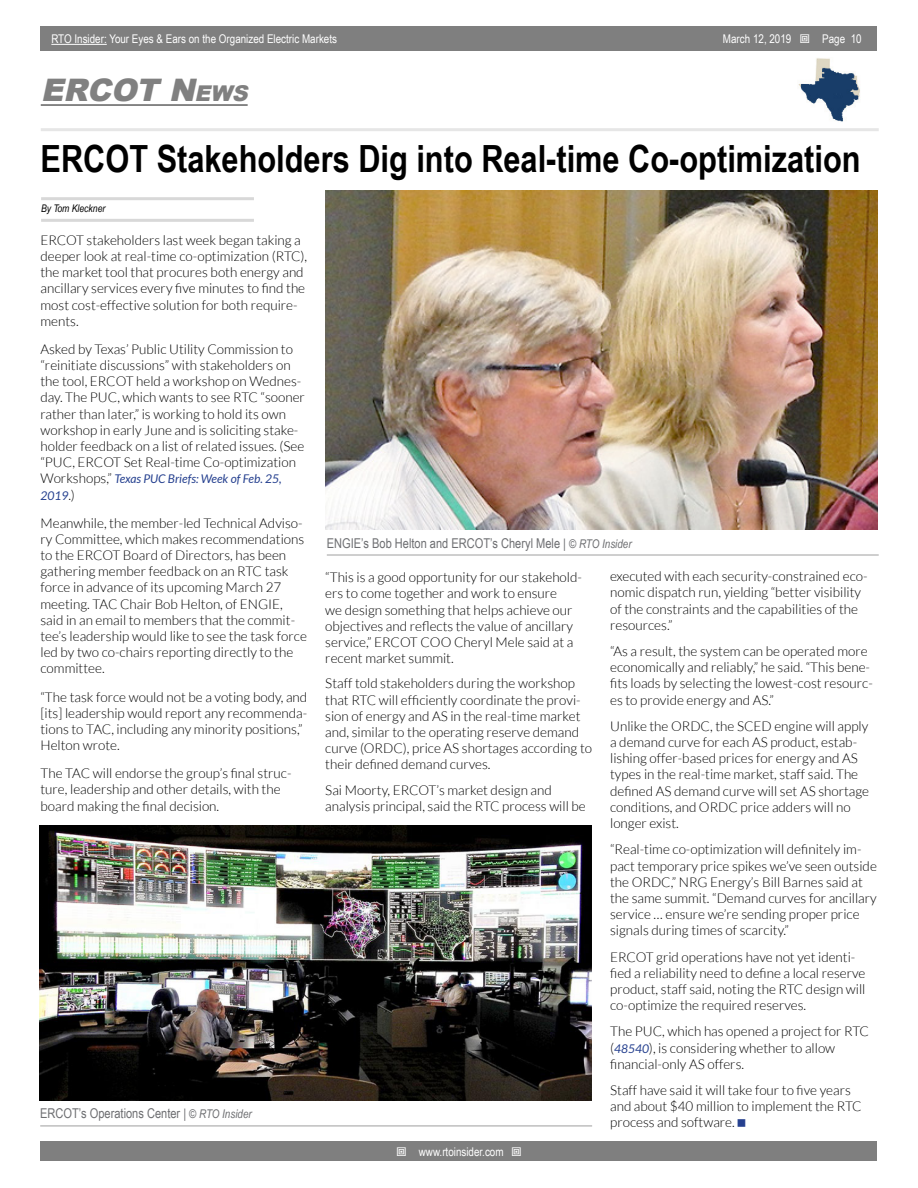
<style>
.page{position:relative;width:918px;height:1188px;background:#fff}
.page>*{position:absolute;margin:0;border:0;box-sizing:border-box;transform-origin:0 0}
.t1{font:700 37.5px "Arial Narrow";color:#000}
.t2{font:italic 900 31.05px "Arial";color:#808080}
.t3{font:300 13.5px/16.2px "Lato";color:#000}
.t4{font:13.5px "Arial Narrow";color:#6d6e71}
.t5{font:12px "Arial Narrow";color:#fff}
.t6{font:italic 12px/16.2px "Lato";color:#25408f}
.t7{font:italic 10.5px "Arial Narrow";color:#000}
.s1{font-style:inherit}
.s2{font-size:21.75px}
.s3{font-weight:300;font-style:normal;font-size:13.5px;color:#000}
.s4{font-size:13.2px}
.s5{font-style:italic;font-size:12px}
.s6{font-weight:400;font-style:italic;font-size:12px;color:#25408f}
</style>
<div class="page">
<div style="left:41px;top:1142px;width:836px;height:19px;background:#7f7f7f"></div>
<div style="left:41px;top:27px;width:836px;height:24px;background:#7f7f7f"></div>
<hr style="left:51px;top:44px;width:56px;height:1px;background:#fff">
<hr style="left:41px;top:128px;width:838px;height:3px;background:#e6e6e6">
<hr style="left:41px;top:104px;width:207px;height:2px;background:#808080">
<img style="left:798px;top:58px;width:62px;height:64px">
<hr style="left:41px;top:197px;width:213px;height:3px;background:#d8d8d8">
<hr style="left:41px;top:219px;width:213px;height:3px;background:#d8d8d8">
<img style="left:326px;top:190px;width:552px;height:339px">
<img style="left:39px;top:825px;width:552px;height:276px">
<hr style="left:327px;top:554px;width:552px;height:2px;background:#bfbfbf">
<hr style="left:40px;top:1125px;width:552px;height:2px;background:#bfbfbf">
<p class="t5" style="left:51px;top:30px;width:287px">RTO Insider: Your Eyes &amp; Ears on the Organized Electric Markets</p>
<p class="t5" style="left:723px;top:30px;width:70px">March 12, <span class="s1">2019</span></p>
<p class="t5" style="left:822px;top:30px;width:41px">Page 10</p>
<h2 class="t2" style="left:41px;top:68px;width:215px">ERCOT N<span class="s2">EWS</span></h2>
<h1 class="t1" style="left:40px;top:130px;width:822px">ERCOT Stakeholders Dig into Real-time Co-optimization</h1>
<p class="t7" style="left:41px;top:201px;width:66px">By Tom Kleckner</p>
<p class="t3" style="left:40px;top:232px;width:268px">ERCOT stakeholders last week began taking a deeper look at real-time co-optimization (RTC), the market tool that procures both energy and ancillary services every five minutes to find the most cost-effective solution for both require&shy;ments.</p>
<p class="t3" style="left:40px;top:341px;width:266px">Asked by Texas’ Public Utility Commission to “reinitiate discussions” with stakeholders on the tool, ERCOT held a workshop on Wednes&shy;day. The PUC, which wants to see RTC “sooner rather than later,” is working to hold its own workshop in early June and is soliciting stake&shy;holder feedback on a list of related issues. (See “PUC, ERCOT Set Real-time Co-optimization</p>
<p class="t6" style="left:40px;top:471px;width:243px"><span class="s3">Workshops,”</span> Texas PUC Briefs: Week of Feb. 25,<br>2019<span class="s3">.)</span></p>
<p class="t3" style="left:41px;top:515px;width:268px">Meanwhile, the member-led Technical Adviso&shy;ry Committee, which makes recommendations to the ERCOT Board of Directors, has been gathering member feedback on an RTC task force in advance of its upcoming March 27 meeting. TAC Chair Bob Helton, of ENGIE, said in an email to members that the commit&shy;tee’s leadership would like to see the task force led by two co-chairs reporting directly to the committee.</p>
<p class="t3" style="left:41px;top:689px;width:268px">“The task force would not be a voting body, and [its] leadership would report any recommenda&shy;tions to TAC, including any minority positions,” Helton wrote.</p>
<p class="t3" style="left:41px;top:765px;width:253px">The TAC will endorse the group’s final struc&shy;ture, leadership and other details, with the board making the final decision.</p>
<p class="t4" style="left:40px;top:1104px;width:213px">ERCOT’s Operations Center <span class="s4">|</span> <span class="s5">© RTO Insider</span></p>
<p class="t4" style="left:327px;top:533px;width:306px">ENGIE’s Bob Helton and ERCOT’s Cheryl Mele <span class="s4">|</span> <span class="s5">© RTO Insider</span></p>
<p class="t3" style="left:325px;top:569px;width:258px">“This is a good opportunity for our stakehold&shy;ers to come together and work to ensure<br>we design something that helps achieve our objectives and reflects the value of ancillary service,” ERCOT COO Cheryl Mele said at a recent market summit.</p>
<p class="t3" style="left:325px;top:676px;width:268px">Staff told stakeholders during the workshop that RTC will efficiently coordinate the provi&shy;sion of energy and AS in the real-time market and, similar to the operating reserve demand curve (ORDC), price AS shortages according to their defined demand curves.</p>
<p class="t3" style="left:325px;top:782px;width:262px">Sai Moorty, ERCOT’s market design and analysis principal, said the RTC process will be</p>
<p class="t5" style="left:419px;top:1143px;width:86px">www.rtoinsider.com</p>
<p class="t3" style="left:610px;top:568px;width:259px">executed with each security-constrained eco&shy;nomic dispatch run, yielding “better visibility of the constraints and the capabilities of the resources.”</p>
<p class="t3" style="left:610px;top:643px;width:264px">“As a result, the system can be operated more economically and reliably,” he said. “This bene&shy;fits loads by selecting the lowest-cost resourc&shy;es to provide energy and AS.”</p>
<p class="t3" style="left:610px;top:718px;width:261px">Unlike the ORDC, the SCED engine will apply a demand curve for each AS product, estab&shy;lishing offer-based prices for energy and AS types in the real-time market, staff said. The defined AS demand curve will set AS shortage conditions, and ORDC price adders will no longer exist.</p>
<p class="t3" style="left:610px;top:841px;width:268px">“Real-time co-optimization will definitely im&shy;pact temporary price spikes we’ve seen outside the ORDC,” NRG Energy’s Bill Barnes said at the same summit. “Demand curves for ancillary service … ensure we’re sending proper price signals during times of scarcity.”</p>
<p class="t3" style="left:610px;top:949px;width:257px">ERCOT grid operations have not yet identi&shy;fied a reliability need to define a local reserve product, staff said, noting the RTC design will co-optimize the required reserves.</p>
<p class="t3" style="left:610px;top:1024px;width:260px">The PUC, which has opened a project for RTC (<span class="s6">48540</span>), is considering whether to allow financial-only AS offers.</p>
<p class="t3" style="left:610px;top:1082px;width:253px">Staff have said it will take four to five years and about $40 million to implement the RTC process and software.</p>
</div>
